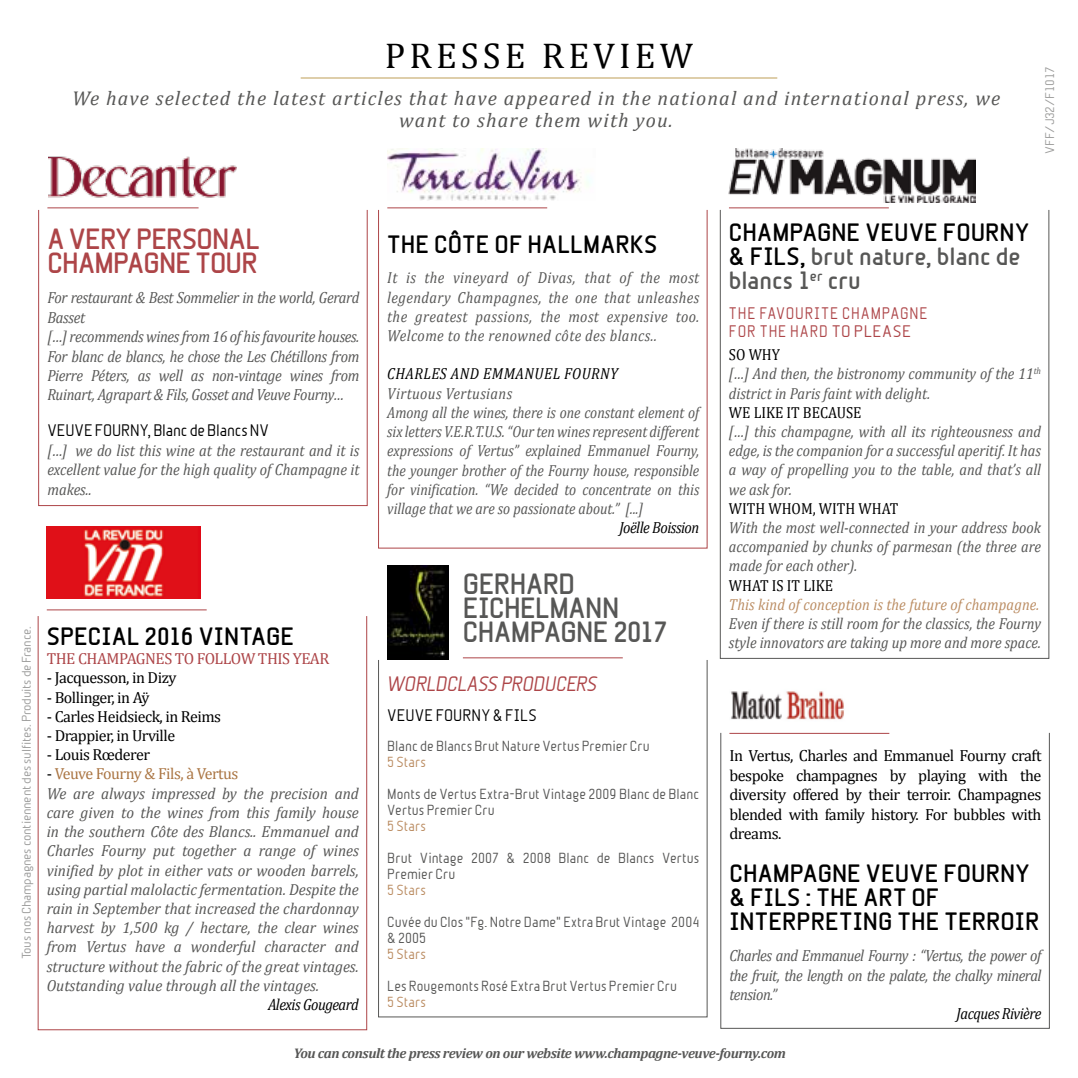
<style>
.page{position:relative;width:1078px;height:1078px;background:#fff}
.page>*{position:absolute;margin:0;border:0;box-sizing:border-box;transform-origin:0 0}
.t1{font:36px "Cambria";letter-spacing:.115em;color:#000}
.t2{font:700 28px/24px "Beta Sans";letter-spacing:-.02em;color:#575756;scale:.9 1}
.t3{font:700 28px/24px "Beta Sans";letter-spacing:-.03em;color:#ad4548;scale:.9 1}
.t4{font:700 24px/24px "Beta Sans";letter-spacing:.005em;color:#000;scale:.92 1}
.t5{font:700 24px/24px "Beta Sans";color:#575756;scale:.92 1}
.t6{font:italic 20px/22px "Cambria";letter-spacing:.06em;color:#575756;text-align:center}
.t7{font:italic 20px "Beta Sans";letter-spacing:-.02em;color:#ad4548;scale:.9 1}
.t8{font:italic 16.2px/19.4px "Cambria";letter-spacing:-.02em;color:#575756;text-align:justify;scale:.9 1}
.t9{font:16.2px/19.4px "Cambria";letter-spacing:-.03em;color:#000;text-align:justify}
.t10{font:italic 16.2px "Cambria";letter-spacing:-.03em;color:#000;scale:.9 1}
.t11{font:italic 16px/19.2px "Cambria";color:#575756;scale:.9 1}
.t12{font:italic 16px/19.2px "Cambria";color:#575756;scale:.95 1}
.t13{font:16px "Cambria";letter-spacing:-.03em;color:#000}
.t14{font:16px "Cambria";color:#000;scale:.9 1}
.t15{font:italic 16px "Cambria";letter-spacing:.01em;color:#bb8d63;scale:.9 1}
.t16{font:16px "Beta Sans";color:#000;scale:.9 1}
.t17{font:16px/18px "Beta Sans";letter-spacing:.06em;color:#ad4548;scale:.85 1}
.t18{font:16px "Cambria";letter-spacing:-.03em;color:#ad4548}
.t19{font:italic 16px "Cambria";letter-spacing:.03em;color:#000;scale:.9 1}
.t20{font:14px/16px "Beta Sans";letter-spacing:.005em;color:#575756;scale:.9 1}
.t21{font:italic 700 14px "Cambria";letter-spacing:-.03em;color:#575756}
.t22{font:14px "Beta Sans";letter-spacing:.005em;color:#bb8d63;scale:.9 1}
.t23{font:12px "Beta Sans";letter-spacing:-.02em;color:#9d9d9c}
.s1{font-style:normal;color:#000}
.s2{font-style:normal;color:#aa7543}
.s3{color:#000}
</style>
<div class="page">
<img style="left:387px;top:148px;width:203px;height:52px">
<hr style="left:387px;top:207px;width:160px;height:1px;background:#ad4548">
<img style="left:48px;top:156px;width:189px;height:42px">
<img style="left:387px;top:565px;width:61px;height:94px">
<img style="left:728px;top:148px;width:247px;height:55px">
<img style="left:731px;top:691px;width:113px;height:29px">
<img style="left:47px;top:526px;width:153px;height:72px">
<hr style="left:728px;top:207px;width:160px;height:1px;background:#ad4548">
<hr style="left:47px;top:207px;width:151px;height:1px;background:#ad4548">
<hr style="left:47px;top:609px;width:160px;height:1px;background:#ad4548">
<hr style="left:463px;top:657px;width:159px;height:1px;background:#ad4548">
<hr style="left:300px;top:77px;width:477px;height:1px;background:#be9f56">
<h1 class="t1" style="left:385px;top:34px;width:309px">PRESSE REVIEW</h1>
<p class="t6" style="left:72px;top:86px;width:929px">We have selected the latest articles that have appeared in the national and international press, we want to share them with you.</p>
<p class="t23" style="left:1042px;top:154px;width:89px;rotate:-90deg">VFF/J32/F1017</p>
<p class="t23" style="left:19px;top:958px;width:334px;rotate:-90deg">Tous nos Champagnes contiennent des sulfites. Produits de France.</p>
<h2 class="t3" style="left:47px;top:226px;width:237px">A VERY PERSONAL<br>CHAMPAGNE TOUR</h2>
<p class="t8" style="left:47px;top:288px;width:348px;text-align:left">For restaurant &amp; Best Sommelier in the world, Gerard Basset<br>[…] recommends wines from 16 of his favourite houses.<br>For blanc de blancs, he chose the Les Chétillons from Pierre Péters, as well as non-vintage wines from Ruinart, Agrapart &amp; Fils, Gosset and Veuve Fourny…</p>
<p class="t16" style="left:47px;top:421px;width:248px">VEUVE FOURNY, Blanc de Blancs NV</p>
<p class="t8" style="left:47px;top:440px;width:348px">[…] we do list this wine at the restaurant and it is excellent value for the high quality of Champagne it makes..</p>
<h3 class="t4" style="left:47px;top:624px;width:270px">SPECIAL 2016 VINTAGE</h3>
<p class="t18" style="left:47px;top:649px;width:284px">THE CHAMPAGNES TO FOLLOW THIS YEAR</p>
<p class="t13" style="left:47px;top:668px;width:131px">- Jacquesson, in Dizy</p>
<p class="t13" style="left:47px;top:687px;width:104px">- Bollinger, in Aÿ</p>
<p class="t13" style="left:47px;top:706px;width:176px">- Carles Heidsieck, in Reims</p>
<p class="t13" style="left:47px;top:726px;width:130px">- Drappier, in Urville</p>
<p class="t13" style="left:47px;top:745px;width:105px">- Louis Rœderer</p>
<p class="t12" style="left:47px;top:763px;width:330px"><span class="s1">-</span> <span class="s2">Veuve Fourny &amp; Fils, à Vertus<br></span>We are always impressed by the precision and care given to the wines from this family house in the southern Côte des Blancs.. Emmanuel and Charles Fourny put together a range of wines vinified by plot in either vats or wooden barrels, using partial malolactic fermentation. Despite the rain in September that increased the chardonnay harvest by 1,500 kg / hectare, the clear wines from Vertus have a wonderful character and structure without the fabric of the great vintages.<br>Outstanding value through all the vintages.</p>
<p class="t10" style="left:268px;top:994px;width:102px">Alexis Gougeard</p>
<h3 class="t4" style="left:387px;top:232px;width:295px">THE CÔTE OF HALLMARKS</h3>
<p class="t11" style="left:387px;top:268px;width:348px;text-align:justify">It is the vineyard of Divas, that of the most legendary Champagnes, the one that unleashes the greatest passions, the most expensive too.<br>Welcome to the renowned côte des blancs..</p>
<p class="t19" style="left:387px;top:364px;width:258px">CHARLES AND EMMANUEL FOURNY</p>
<p class="t11" style="left:387px;top:383px;width:348px">Virtuous Vertusians<br>Among all the wines, there is one constant element of six letters V.E.R.T.U.S. “Our ten wines represent different expressions of Vertus” explained Emmanuel Fourny, the younger brother of the Fourny house, responsible for vinification. “We decided to concentrate on this village that we are so passionate about.” [...]</p>
<p class="t10" style="left:619px;top:518px;width:90px">Joëlle Boission</p>
<h2 class="t2" style="left:463px;top:571px;width:229px">GERHARD<br>EICHELMANN<br>CHAMPAGNE 2017</h2>
<p class="t7" style="left:387px;top:672px;width:235px">WORLDCLASS PRODUCERS</p>
<p class="t16" style="left:387px;top:705px;width:168px">VEUVE FOURNY &amp; FILS</p>
<p class="t20" style="left:387px;top:737px;width:293px">Blanc de Blancs Brut Nature Vertus Premier Cru</p>
<p class="t22" style="left:387px;top:753px;width:45px">5 Stars</p>
<p class="t20" style="left:387px;top:785px;width:348px">Monts de Vertus Extra-Brut Vintage 2009 Blanc de Blanc<br>Vertus Premier Cru</p>
<p class="t22" style="left:387px;top:817px;width:45px">5 Stars</p>
<p class="t20" style="left:387px;top:849px;width:348px">Brut Vintage 2007 &amp; 2008 Blanc de Blancs Vertus<br>Premier Cru</p>
<p class="t22" style="left:387px;top:881px;width:45px">5 Stars</p>
<p class="t20" style="left:387px;top:913px;width:348px">Cuvée du Clos "Fg. Notre Dame" Extra Brut Vintage 2004 &amp; 2005</p>
<p class="t22" style="left:387px;top:945px;width:45px">5 Stars</p>
<p class="t20" style="left:387px;top:977px;width:323px">Les Rougemonts Rosé Extra Brut Vertus Premier Cru</p>
<p class="t22" style="left:387px;top:993px;width:45px">5 Stars</p>
<h3 class="t5" style="left:728px;top:220px;width:328px"><span class="s3">CHAMPAGNE VEUVE FOURNY &amp; FILS,</span> brut nature, blanc de blancs 1<sup>er</sup> cru</h3>
<p class="t17" style="left:728px;top:304px;width:235px">THE FAVOURITE CHAMPAGNE<br>FOR THE HARD TO PLEASE</p>
<p class="t11" style="left:728px;top:344px;width:348px"><span class="s1">SO WHY<br></span>[…] And then, the bistronomy community of the 11<sup>th </sup>district in Paris faint with delight.</p>
<p class="t14" style="left:728px;top:403px;width:149px">WE LIKE IT BECAUSE</p>
<p class="t11" style="left:728px;top:421px;width:348px;text-align:justify">[…] this champagne, with all its righteousness and edge, is the companion for a successful aperitif. It has a way of propelling you to the table, and that’s all we ask for.</p>
<p class="t14" style="left:728px;top:499px;width:190px">WITH WHOM, WITH WHAT</p>
<p class="t11" style="left:728px;top:517px;width:348px;text-align:justify">With the most well-connected in your address book accompanied by chunks of parmesan (the three are made for each other).</p>
<p class="t14" style="left:728px;top:575px;width:117px">WHAT IS IT LIKE</p>
<p class="t15" style="left:728px;top:594px;width:346px">This kind of conception is the future of champagne.</p>
<p class="t11" style="left:728px;top:613px;width:348px">Even if there is still room for the classics, the Fourny style innovators are taking up more and more space.</p>
<p class="t9" style="left:729px;top:746px;width:313px">In Vertus, Charles and Emmanuel Fourny craft bespoke champagnes by playing with the diversity offered by their terroir. Champagnes blended with family history. For bubbles with dreams.</p>
<h3 class="t4" style="left:729px;top:861px;width:338px">CHAMPAGNE VEUVE FOURNY &amp; FILS : THE ART OF<br>INTERPRETING THE TERROIR</h3>
<p class="t8" style="left:729px;top:945px;width:348px">Charles and Emmanuel Fourny : “Vertus, the power of the fruit, the length on the palate, the chalky mineral tension.”</p>
<p class="t10" style="left:956px;top:1003px;width:96px">Jacques Rivière</p>
<p class="t21" style="left:294px;top:1044px;width:493px">You can consult the press review on our website www.champagne-veuve-fourny.com</p>
</div>
